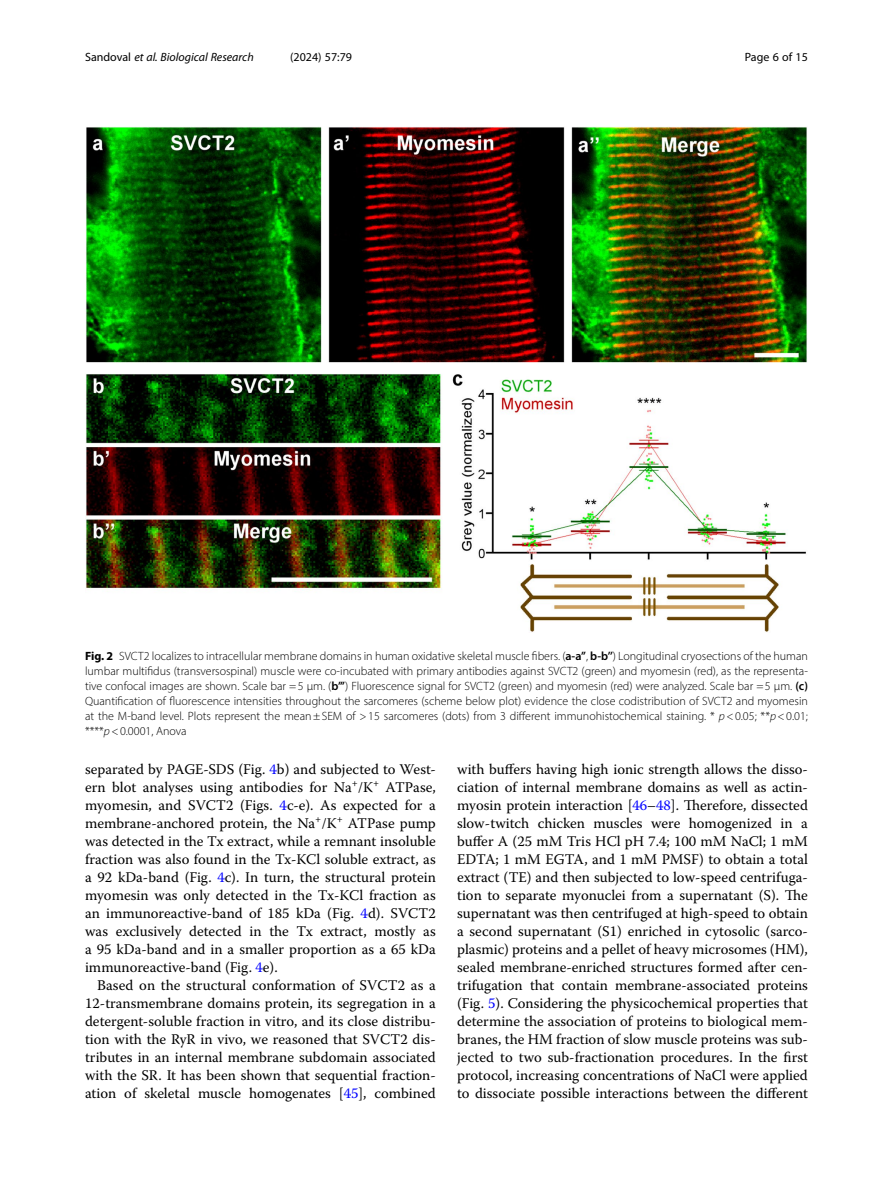
<style>
.page{position:relative;width:893px;height:1191px;background:#fff}
.page>*{position:absolute;margin:0;border:0;box-sizing:border-box;transform-origin:0 0}
.Body_Text_Indent{font:14.7px/18px "Warnock Pro";color:#000;text-align:justify}
.Figure_Caption{font:300 12px/15px "Myriad Pro";color:#000;text-align:justify}
.t1{font:italic 12px "Myriad Pro";color:#000}
.t2{font:12px "Myriad Pro";color:#000}
.s1{font-style:normal}
.s2{font-weight:700}
.s3{font-weight:600}
.s4{font-style:italic}
.s5{color:#00f}
</style>
<div class="page">
<img style="left:85px;top:126px;width:723px;height:506px">
<p class="t1" style="left:85px;top:50px;width:170px"><span class="s1">Sandoval</span> et al. Biological Research</p>
<p class="t2" style="left:290px;top:50px;width:63px">(2024) 57:79</p>
<p class="t2" style="left:745px;top:50px;width:65px">Page 6 of 15</p>
<p class="Figure_Caption" style="left:85px;top:648px;width:724px"><span class="s2">Fig. 2</span> SVCT2 localizes to intracellular membrane domains in human oxidative skeletal muscle fibers. (<span class="s3">a-a’’</span>, <span class="s3">b-b’’</span>) Longitudinal cryosections of the human lumbar multifidus (transversospinal) muscle were co-incubated with primary antibodies against SVCT2 (green) and myomesin (red), as the representa&shy;tive confocal images are shown. Scale bar =5 μm. (<span class="s3">b’’’</span>) Fluorescence signal for SVCT2 (green) and myomesin (red) were analyzed. Scale bar =5 μm. <span class="s3">(c)<br></span>Quantification of fluorescence intensities throughout the sarcomeres (scheme below plot) evidence the close codistribution of SVCT2 and myomesin at the M-band level. Plots represent the mean±SEM of &gt;15 sarcomeres (dots) from 3 different immunohistochemical staining. * <span class="s4">p</span>&lt;0.05; **<span class="s4">p</span>&lt;0.01; ****<span class="s4">p</span>&lt;0.0001, Anova</p>
<p class="Body_Text_Indent" style="left:85px;top:760px;width:352px">separated by PAGE-SDS (Fig. <span class="s5">4</span>b) and subjected to West&shy;ern blot analyses using antibodies for Na<sup>+</sup>/K<sup>+</sup> ATPase, myomesin, and SVCT2 (Figs. <span class="s5">4</span>c-e). As expected for a membrane-anchored protein, the Na<sup>+</sup>/K<sup>+</sup> ATPase pump was detected in the Tx extract, while a remnant insoluble fraction was also found in the Tx-KCl soluble extract, as a 92 kDa-band (Fig. <span class="s5">4</span>c). In turn, the structural protein myomesin was only detected in the Tx-KCl fraction as an immunoreactive-band of 185 kDa (Fig. <span class="s5">4</span>d). SVCT2 was exclusively detected in the Tx extract, mostly as a 95 kDa-band and in a smaller proportion as a 65 kDa immunoreactive-band (Fig. <span class="s5">4</span>e).</p>
<p class="Body_Text_Indent" style="left:85px;top:976px;width:352px;text-indent:12px">Based on the structural conformation of SVCT2 as a 12-transmembrane domains protein, its segregation in a detergent-soluble fraction in vitro, and its close distribu&shy;tion with the RyR in vivo, we reasoned that SVCT2 dis&shy;tributes in an internal membrane subdomain associated with the SR. It has been shown that sequential fraction&shy;ation of skeletal muscle homogenates [<span class="s5">45</span>], combined</p>
<p class="Body_Text_Indent" style="left:457px;top:760px;width:352px">with buffers having high ionic strength allows the disso&shy;ciation of internal membrane domains as well as actin&shy;myosin protein interaction [<span class="s5">46</span>–<span class="s5">48</span>]. Therefore, dissected slow-twitch chicken muscles were homogenized in a buffer A (25 mM Tris HCl pH 7.4; 100 mM NaCl; 1 mM EDTA; 1 mM EGTA, and 1 mM PMSF) to obtain a total extract (TE) and then subjected to low-speed centrifuga&shy;tion to separate myonuclei from a supernatant (S). The supernatant was then centrifuged at high-speed to obtain a second supernatant (S1) enriched in cytosolic (sarco&shy;plasmic) proteins and a pellet of heavy microsomes (HM), sealed membrane-enriched structures formed after cen&shy;trifugation that contain membrane-associated proteins (Fig. <span class="s5">5</span>). Considering the physicochemical properties that determine the association of proteins to biological mem&shy;branes, the HM fraction of slow muscle proteins was sub&shy;jected to two sub-fractionation procedures. In the first protocol, increasing concentrations of NaCl were applied to dissociate possible interactions between the different</p>
</div>
